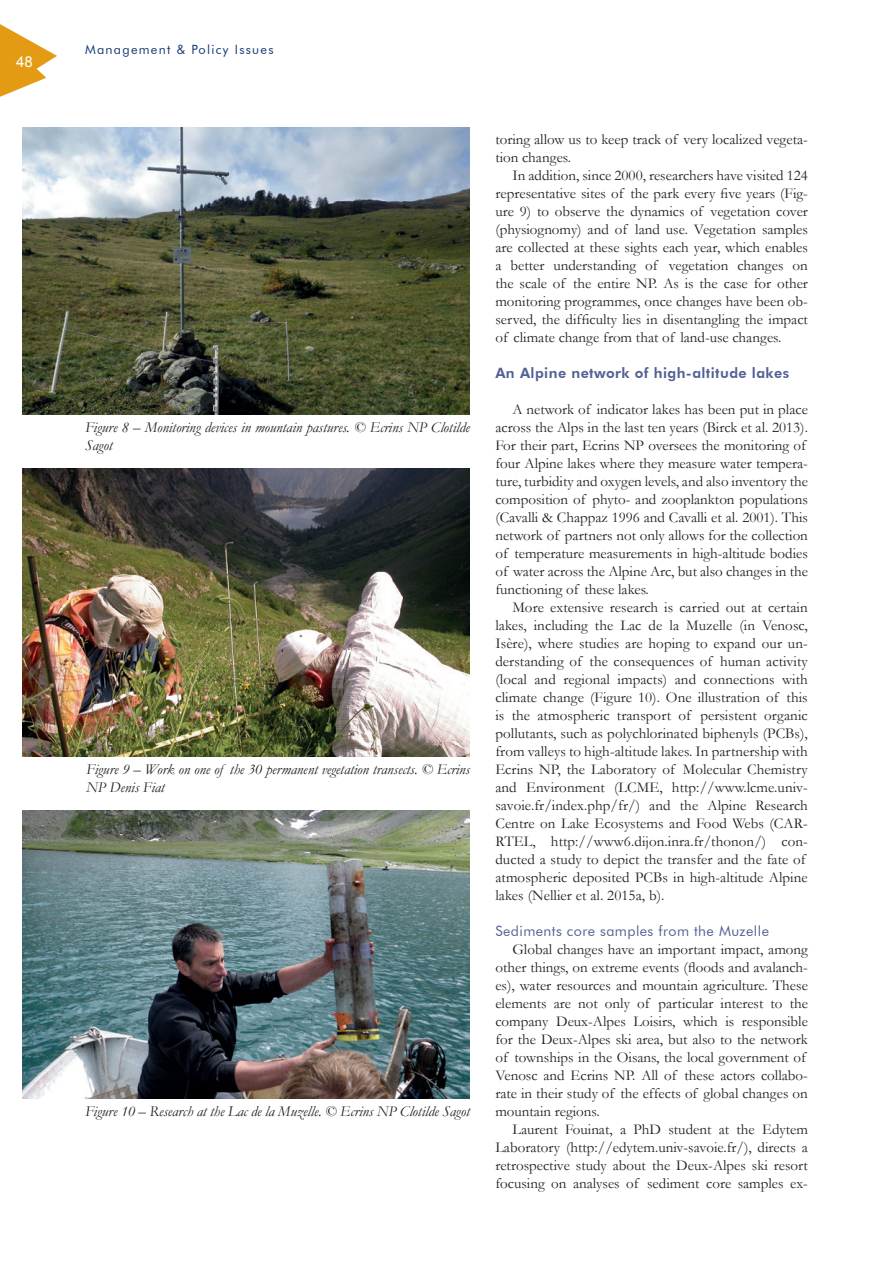
<style>
.page{position:relative;width:893px;height:1263px;background:#fff}
.page>*{position:absolute;margin:0;border:0;box-sizing:border-box;transform-origin:0 0}
.t1{font:15px/18px "Garamond";color:#231f20}
.t2{font:italic 15px/18px "Garamond";color:#231f20}
.t3{font:15px "Arial";color:#fff}
.t4{font:800 14.25px "Futura BT";letter-spacing:.03em;color:#536194}
.t5{font:14.25px "Futura BT";letter-spacing:.03em;color:#536194}
.t6{font:12.75px "Futura BT";letter-spacing:.1em;color:#143977}
</style>
<div class="page">
<svg style="left:0;top:24px;width:57px;height:73px"></svg>
<img style="left:22px;top:468px;width:448px;height:288px">
<img style="left:22px;top:128px;width:448px;height:286px">
<img style="left:22px;top:810px;width:448px;height:288px">
<p class="t3" style="left:16px;top:52px;width:18px">48</p>
<p class="t6" style="left:85px;top:42px;width:190px">Management &amp; Policy Issues</p>
<p class="t2" style="left:85px;top:418px;width:386px">Figure 8 – Monitoring devices in mountain pastures. © Ecrins NP Clotilde<br>Sagot</p>
<p class="t2" style="left:86px;top:760px;width:385px">Figure 9 – Work on one of the 30 permanent vegetation transects. © Ecrins<br>NP Denis Fiat</p>
<p class="t2" style="left:85px;top:1102px;width:386px">Figure 10 – Research at the Lac de la Muzelle. © Ecrins NP Clotilde Sagot</p>
<p class="t1" style="left:495px;top:130px;width:314px">toring allow us to keep track of very localized vegeta&shy;tion changes.</p>
<p class="t1" style="left:495px;top:166px;width:314px;text-align:justify;text-indent:17px">In addition, since 2000, researchers have visited 124 representative sites of the park every five years (Fig&shy;ure 9) to observe the dynamics of vegetation cover (physiognomy) and of land use. Vegetation samples are collected at these sights each year, which enables a better understanding of vegetation changes on the scale of the entire NP. As is the case for other monitoring programmes, once changes have been ob&shy;served, the difficulty lies in disentangling the impact of climate change from that of land-use changes.</p>
<p class="t4" style="left:495px;top:364px;width:295px">An Alpine network of high-altitude lakes</p>
<p class="t1" style="left:495px;top:400px;width:314px;text-indent:17px">A network of indicator lakes has been put in place across the Alps in the last ten years (Birck et al. 2013).<br>For their part, Ecrins NP oversees the monitoring of four Alpine lakes where they measure water tempera&shy;ture, turbidity and oxygen levels, and also inventory the composition of phyto- and zooplankton populations (Cavalli &amp; Chappaz 1996 and Cavalli et al. 2001). This network of partners not only allows for the collection of temperature measurements in high-altitude bodies of water across the Alpine Arc, but also changes in the functioning of these lakes.</p>
<p class="t1" style="left:495px;top:598px;width:314px;text-indent:17px">More extensive research is carried out at certain lakes, including the Lac de la Muzelle (in Venosc, Isère), where studies are hoping to expand our un&shy;derstanding of the consequences of human activity (local and regional impacts) and connections with climate change (Figure 10). One illustration of this is the atmospheric transport of persistent organic pollutants, such as polychlorinated biphenyls (PCBs), from valleys to high-altitude lakes. In partnership with Ecrins NP, the Laboratory of Molecular Chemistry and Environment (LCME, http://www.lcme.univ&shy;savoie.fr/index.php/fr/) and the Alpine Research Centre on Lake Ecosystems and Food Webs (CAR-RTEL, http://www6.dijon.inra.fr/thonon/) con&shy;ducted a study to depict the transfer and the fate of atmospheric deposited PCBs in high-altitude Alpine lakes (Nellier et al. 2015a, b).</p>
<p class="t5" style="left:495px;top:922px;width:275px">Sediments core samples from the Muzelle</p>
<p class="t1" style="left:495px;top:940px;width:314px;text-indent:17px">Global changes have an important impact, among other things, on extreme events (floods and avalanch&shy;es), water resources and mountain agriculture. These elements are not only of particular interest to the company Deux-Alpes Loisirs, which is responsible for the Deux-Alpes ski area, but also to the network of townships in the Oisans, the local government of Venosc and Ecrins NP. All of these actors collabo&shy;rate in their study of the effects of global changes on mountain regions.</p>
<p class="t1" style="left:495px;top:1120px;width:314px;text-align:justify;text-indent:17px">Laurent Fouinat, a PhD student at the Edytem Laboratory (http://edytem.univ-savoie.fr/), directs a retrospective study about the Deux-Alpes ski resort focusing on analyses of sediment core samples ex-</p>
</div>
